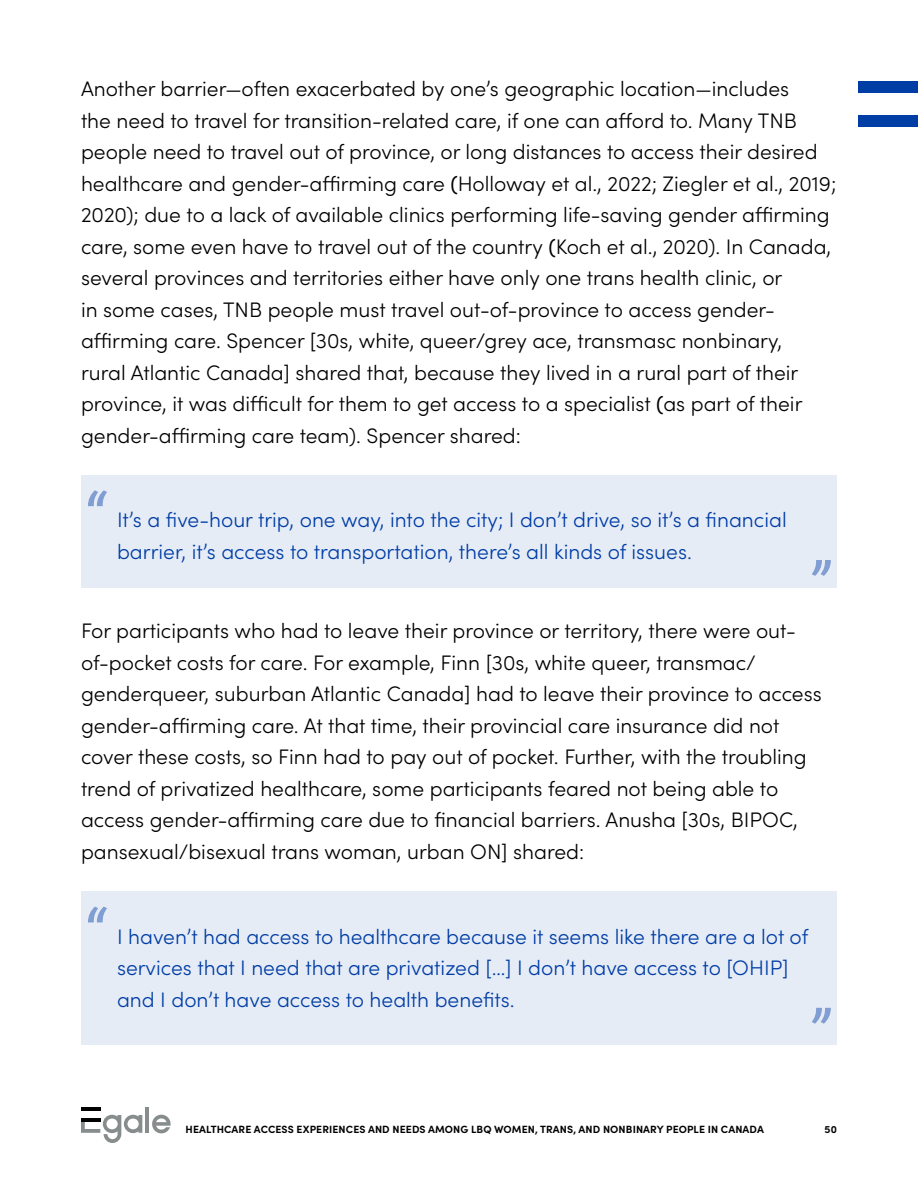
<style>
.page{position:relative;width:918px;height:1188px;background:#fff}
.page>*{position:absolute;margin:0;border:0;box-sizing:border-box;transform-origin:0 0}
.Quote_mark_left{font:700 54px "Sofia Pro";color:#809ed2}
.Quote_mark_right{font:700 54px "Sofia Pro";color:#809ed2}
.Body{font:300 21px/31.5px "Sofia Pro";color:#000}
.Emphasis_body{font:300 21px/31.5px "Sofia Pro";color:#003da5}
.t1{font:700 10.5px "Sofia Pro";letter-spacing:.01em;color:#000}
.s1{font-weight:400}
</style>
<div class="page">
<hr style="left:146px;top:1107px;width:3px;height:26px;background:#878c8c">
<svg style="left:152px;top:1115px;width:19px;height:18px"></svg>
<hr style="left:81px;top:1107px;width:19px;height:4px;background:#000">
<svg style="left:81px;top:1115px;width:61px;height:28px"></svg>
<div style="left:858px;top:81px;width:60px;height:12px;background:#003da5"></div>
<div style="left:858px;top:115px;width:60px;height:12px;background:#003da5"></div>
<div style="left:81px;top:475px;width:756px;height:36px;background:#e6ecf6"></div>
<div style="left:81px;top:488px;width:756px;height:86px;background:#e6ecf6"></div>
<div style="left:81px;top:535px;width:756px;height:52px;background:#e6ecf6"></div>
<div style="left:81px;top:891px;width:756px;height:36px;background:#e6ecf6"></div>
<div style="left:81px;top:905px;width:756px;height:117px;background:#e6ecf6"></div>
<div style="left:81px;top:992px;width:756px;height:52px;background:#e6ecf6"></div>
<p class="Body" style="left:81px;top:72px;width:757px">Another barrier—often exacerbated by one’s geographic location—includes<br>the need to travel for transition-related care, if one can afford to. Many TNB people need to travel out of province, or long distances to access their desired healthcare and gender-affirming care <span class="s1">(</span>Holloway et al., 2022; Ziegler et al., 2019; 2020); due to a lack of available clinics performing life-saving gender affirming care, some even have to travel out of the country <span class="s1">(</span>Koch et al., 2020). In Canada, several provinces and territories either have only one trans health clinic, or<br>in some cases, TNB people must travel out-of-province to access gender&shy;affirming care. Spencer [30s, white, queer/grey ace, transmasc nonbinary,<br>rural Atlantic Canada] shared that, because they lived in a rural part of their province, it was difficult for them to get access to a specialist <span class="s1">(</span>as part of their gender-affirming care team). Spencer shared:</p>
<p class="Quote_mark_left" style="left:86px;top:468px;width:24px">“</p>
<p class="Emphasis_body" style="left:117px;top:503px;width:671px">It’s a five-hour trip, one way, into the city; I don’t drive, so it’s a financial barrier, it’s access to transportation, there’s all kinds of issues.</p>
<p class="Quote_mark_right" style="left:810px;top:537px;width:24px">”</p>
<p class="Body" style="left:81px;top:614px;width:742px">For participants who had to leave their province or territory, there were out&shy;of-pocket costs for care. For example, Finn [30s, white queer, transmac/ genderqueer, suburban Atlantic Canada] had to leave their province to access gender-affirming care. At that time, their provincial care insurance did not cover these costs, so Finn had to pay out of pocket. Further, with the troubling trend of privatized healthcare, some participants feared not being able to access gender-affirming care due to financial barriers. Anusha [30s, BIPOC, pansexual/bisexual trans woman, urban ON] shared:</p>
<p class="Quote_mark_left" style="left:86px;top:885px;width:24px">“</p>
<p class="Emphasis_body" style="left:117px;top:919px;width:693px">I haven’t had access to healthcare because it seems like there are a lot of services that I need that are privatized […] I don’t have access to [OHIP] and I don’t have access to health benefits.</p>
<p class="Quote_mark_right" style="left:810px;top:985px;width:24px">”</p>
<p class="t1" style="left:186px;top:1121px;width:580px">HEALTHCARE ACCESS EXPERIENCES AND NEEDS AMONG LBQ WOMEN, TRANS, AND NONBINARY PEOPLE IN CANADA</p>
<p class="t1" style="left:824px;top:1121px;width:14px">50</p>
</div>
